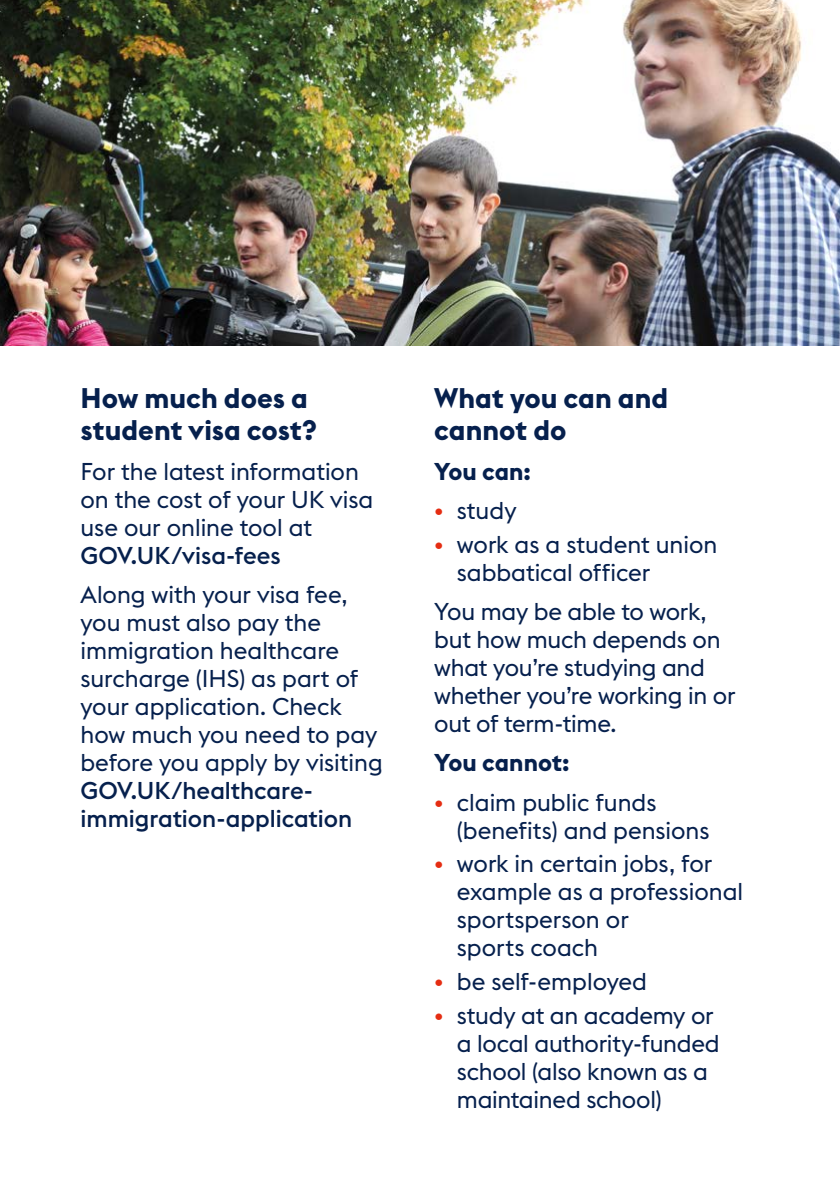
<style>
.page{position:relative;width:840px;height:1191px;background:#fff}
.page>*{position:absolute;margin:0;border:0;box-sizing:border-box;transform-origin:0 0}
.H2_-Heading_with__3s{font:700 28px/32px "Euclid Flex B";color:#06204d}
.Body_10_12__2a{font:24px/28px "Euclid Flex B";letter-spacing:-.005em;color:#06204d}
.Body_10_12__2a-2{font:700 24px "Euclid Flex B";color:#06204d}
.s1{font-weight:500}
.s2{font-weight:700;color:#e52d12}
</style>
<div class="page">
<img style="left:0;top:0;width:839px;height:346px">
<h2 class="H2_-Heading_with__3s" style="left:80px;top:382px;width:238px">How much does a student visa cost?</h2>
<p class="Body_10_12__2a" style="left:80px;top:457px;width:294px">For the latest information on the cost of your UK visa use our online tool at<br><span class="s1">GOV.UK/visa-fees</span></p>
<p class="Body_10_12__2a" style="left:80px;top:580px;width:303px">Along with your visa fee, you must also pay the immigration healthcare surcharge (IHS) as part of your application. Check how much you need to pay before you apply by visiting<br><span class="s1">GOV.UK/healthcare&shy;immigration-application</span></p>
<h2 class="H2_-Heading_with__3s" style="left:434px;top:382px;width:235px">What you can and cannot do</h2>
<p class="Body_10_12__2a-2" style="left:434px;top:457px;width:98px">You can:</p>
<p class="Body_10_12__2a" style="left:434px;top:496px;width:84px"><span class="s2">•</span> study</p>
<p class="Body_10_12__2a" style="left:456px;top:530px;width:262px;text-indent:-23px"><span class="s2">•</span> work as a student union sabbatical officer</p>
<p class="Body_10_12__2a" style="left:434px;top:597px;width:303px">You may be able to work, but how much depends on what you’re studying and whether you’re working in or out of term‑time.</p>
<p class="Body_10_12__2a-2" style="left:434px;top:749px;width:137px">You cannot:</p>
<p class="Body_10_12__2a" style="left:456px;top:788px;width:254px;text-indent:-23px"><span class="s2">•</span> claim public funds (benefits) and pensions</p>
<p class="Body_10_12__2a" style="left:456px;top:850px;width:287px;text-indent:-23px"><span class="s2">•</span> work in certain jobs, for example as a professional sportsperson or<br>sports coach</p>
<p class="Body_10_12__2a" style="left:434px;top:968px;width:214px"><span class="s2">•</span> be self-employed</p>
<p class="Body_10_12__2a" style="left:456px;top:1001px;width:264px;text-indent:-23px"><span class="s2">•</span> study at an academy or a local authority-funded school (also known as a maintained school)</p>
</div>
